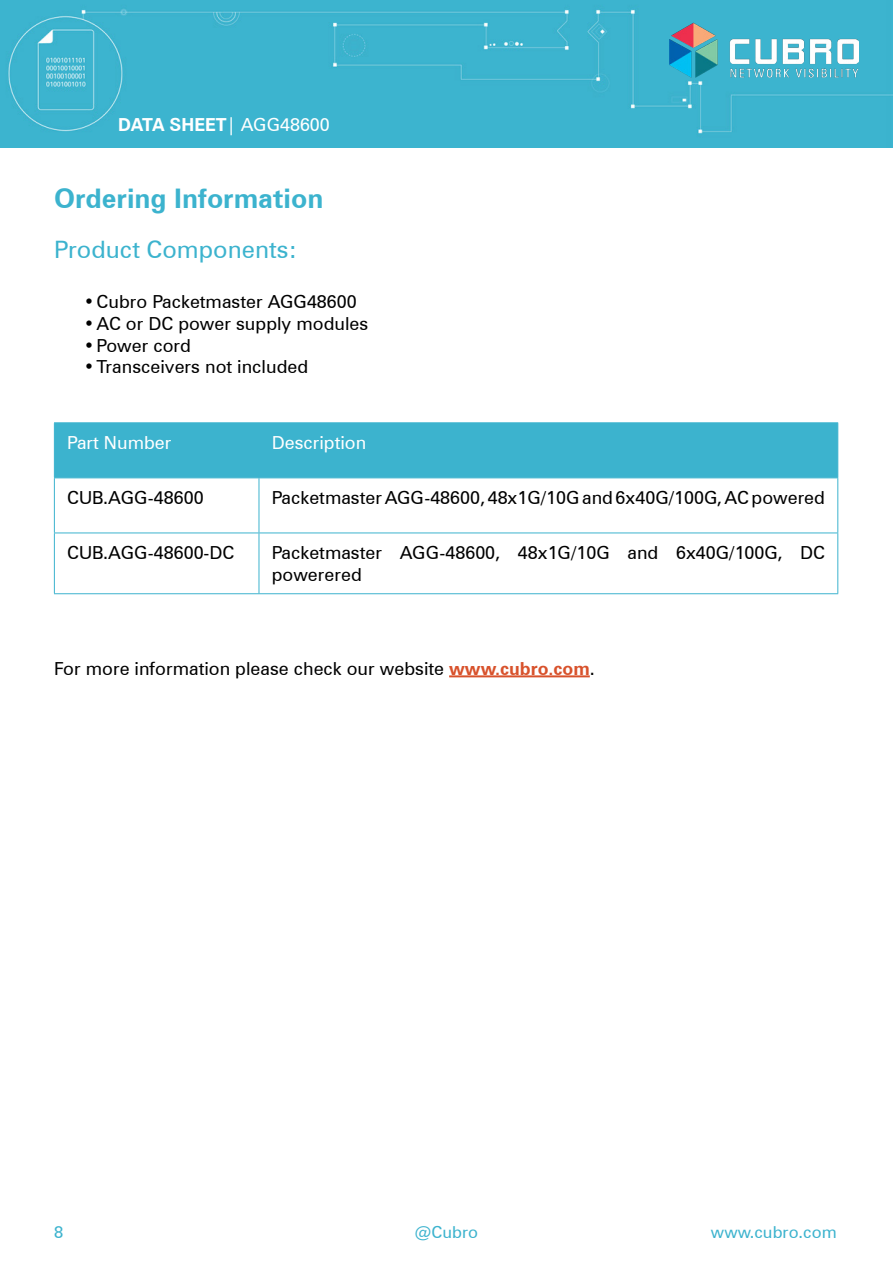
<style>
.page{position:relative;width:893px;height:1263px;background:#fff}
.page>*{position:absolute;margin:0;border:0;box-sizing:border-box;transform-origin:0 0}
.t1{font:700 27px "Zurich BT";color:#3cb3ce}
.t2{font:24px "Zurich BT";color:#3cb3ce}
.t3{font:18px/21.6px "Zurich BT";color:#000}
.t4{font:18px "Zurich BT";color:#fff}
.t5{font:700 18px "Zurich BT";color:#fff}
.t6{font:16.5px "Zurich BT";color:#3cb3ce}
.s1{font-weight:400}
.s2{font-weight:700;color:#d8522c}
</style>
<div class="page">
<div style="left:0;top:0;width:893px;height:147px;background:#3cb4cf"></div>
<img style="left:669px;top:17px;width:189px;height:65px">
<hr style="left:449px;top:675px;width:141px;height:2px;background:#d8522c">
<div style="left:55px;top:423px;width:782px;height:54px;background:#3cb3ce"></div>
<svg style="left:55px;top:478px;width:782px;height:115px"></svg>
<hr style="left:54px;top:422px;width:205px;height:1px;background:#3cb3ce">
<hr style="left:54px;top:423px;width:1px;height:54px;background:#3cb3ce">
<hr style="left:54px;top:477px;width:205px;height:1px;background:#3cb3ce">
<hr style="left:54px;top:478px;width:1px;height:55px;background:#3cb3ce">
<hr style="left:54px;top:533px;width:205px;height:1px;background:#3cb3ce">
<hr style="left:54px;top:533px;width:1px;height:60px;background:#3cb3ce">
<hr style="left:54px;top:593px;width:205px;height:1px;background:#3cb3ce">
<hr style="left:259px;top:422px;width:579px;height:1px;background:#3cb3ce">
<hr style="left:259px;top:423px;width:1px;height:54px;background:#3cb3ce">
<hr style="left:837px;top:423px;width:1px;height:54px;background:#3cb3ce">
<hr style="left:259px;top:477px;width:579px;height:1px;background:#3cb3ce">
<hr style="left:259px;top:478px;width:1px;height:55px;background:#3cb3ce">
<hr style="left:837px;top:478px;width:1px;height:55px;background:#3cb3ce">
<hr style="left:259px;top:533px;width:579px;height:1px;background:#3cb3ce">
<hr style="left:259px;top:533px;width:1px;height:60px;background:#3cb3ce">
<hr style="left:837px;top:533px;width:1px;height:60px;background:#3cb3ce">
<hr style="left:259px;top:593px;width:579px;height:1px;background:#3cb3ce">
<p class="t5" style="left:118px;top:114px;width:213px">DATA SHEET<span class="s1">| AGG48600</span></p>
<h1 class="t1" style="left:54px;top:182px;width:271px">Ordering Information</h1>
<h2 class="t2" style="left:54px;top:235px;width:245px">Product Components:</h2>
<p class="t3" style="left:84px;top:291px;width:274px">•Cubro Packetmaster AGG48600</p>
<p class="t3" style="left:84px;top:313px;width:286px">•AC or DC power supply modules</p>
<p class="t3" style="left:84px;top:334px;width:109px">•Power cord</p>
<p class="t3" style="left:84px;top:356px;width:226px">•Transceivers not included</p>
<p class="t4" style="left:67px;top:432px;width:106px">Part Number</p>
<p class="t4" style="left:272px;top:432px;width:96px">Description</p>
<p class="t3" style="left:67px;top:487px;width:138px">CUB.AGG-48600</p>
<p class="t3" style="left:272px;top:487px;width:555px">Packetmaster AGG-48600, 48x1G/10G and 6x40G/100G, AC powered</p>
<p class="t3" style="left:67px;top:542px;width:169px">CUB.AGG-48600-DC</p>
<p class="t3" style="left:272px;top:542px;width:555px">Packetmaster AGG-48600, 48x1G/10G and 6x40G/100G, DC powerered</p>
<p class="t3" style="left:54px;top:657px;width:542px">For more information please check our website <span class="s2">www.cubro.com</span>.</p>
<p class="t6" style="left:54px;top:1222px;width:11px">8</p>
<p class="t6" style="left:415px;top:1222px;width:65px">@Cubro</p>
<p class="t6" style="left:711px;top:1222px;width:127px">www.cubro.com</p>
</div>
